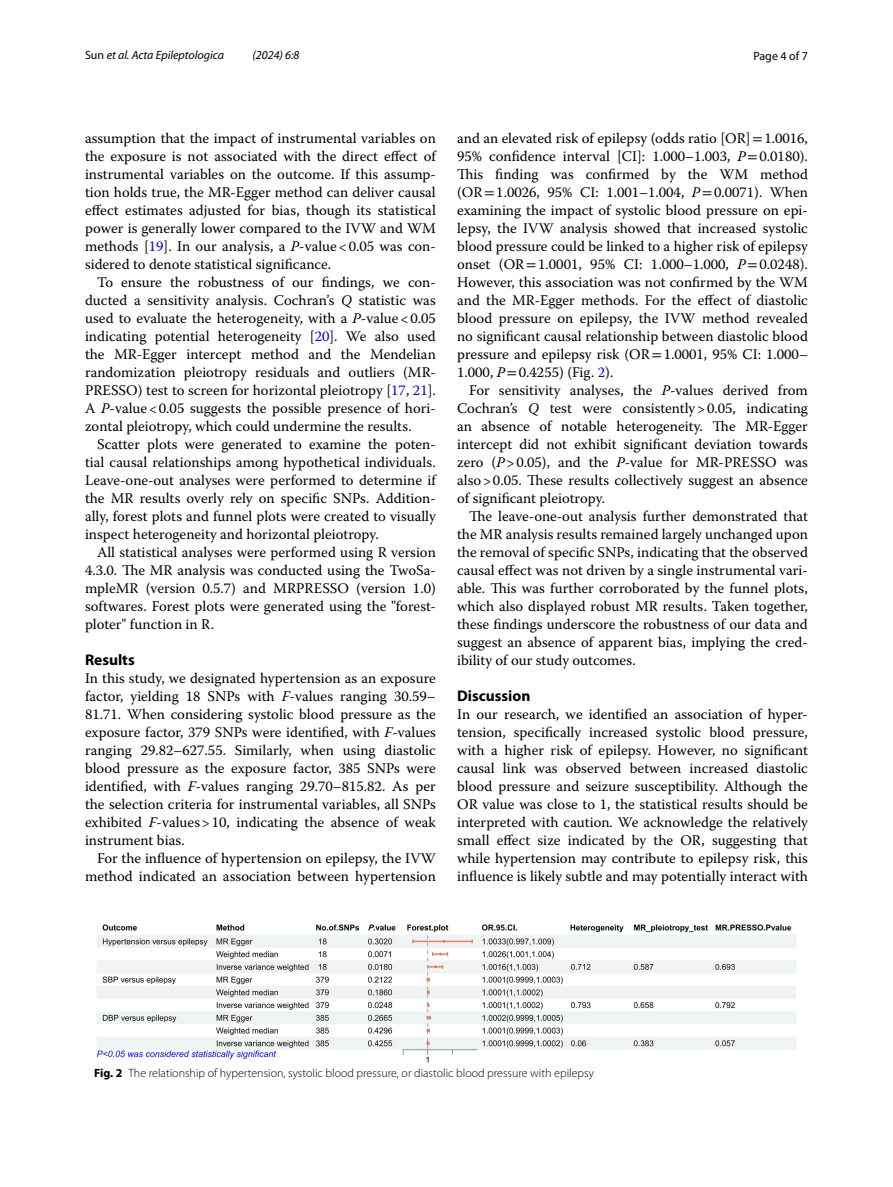
<style>
.page{position:relative;width:893px;height:1187px;background:#fff}
.page>*{position:absolute;margin:0;border:0;box-sizing:border-box;transform-origin:0 0}
.t1{font:700 15.45px "Myriad Pro";color:#000}
.t2{font:14.7px/18px "Warnock Pro";color:#000;text-align:justify}
.t3{font:300 12px "Myriad Pro";color:#000}
.t4{font:italic 12px "Myriad Pro";color:#000}
.t5{font:12px "Myriad Pro";color:#000}
.s1{font-style:normal}
.s2{color:#00f}
.s3{font-style:italic}
.s4{font-family:"STIX"}
.s5{font-weight:700}
</style>
<div class="page">
<img style="left:96px;top:924px;width:700px;height:138px">
<p class="t4" style="left:85px;top:48px;width:141px"><span class="s1">Sun</span> et al. Acta Epileptologica</p>
<p class="t4" style="left:253px;top:48px;width:48px">(2024) 6:8</p>
<p class="t5" style="left:753px;top:48px;width:56px">Page 4 of 7</p>
<p class="t2" style="left:85px;top:128px;width:352px">assumption that the impact of instrumental variables on the exposure is not associated with the direct effect of instrumental variables on the outcome. If this assump&shy;tion holds true, the MR-Egger method can deliver causal effect estimates adjusted for bias, though its statistical power is generally lower compared to the IVW and WM methods [<span class="s2">19</span>]. In our analysis, a <span class="s3">P</span>-value&lt;0.05 was con&shy;sidered to denote statistical significance.</p>
<p class="t2" style="left:85px;top:272px;width:352px;text-indent:12px">To ensure the robustness of our findings, we con&shy;ducted a sensitivity analysis. Cochran’s <span class="s3">Q</span> statistic was used to evaluate the heterogeneity, with a <span class="s3">P</span>-value&lt;0.05 indicating potential heterogeneity [<span class="s2">20</span>]. We also used the MR-Egger intercept method and the Mendelian randomization pleiotropy residuals and outliers (MR-PRESSO) test to screen for horizontal pleiotropy [<span class="s2">17</span>, <span class="s2">21</span>].<br>A <span class="s3">P</span>-value&lt;0.05 suggests the possible presence of hori&shy;zontal pleiotropy, which could undermine the results.</p>
<p class="t2" style="left:85px;top:434px;width:352px;text-indent:12px">Scatter plots were generated to examine the poten&shy;tial causal relationships among hypothetical individuals.<br>Leave-one-out analyses were performed to determine if the MR results overly rely on specific SNPs. Addition&shy;ally, forest plots and funnel plots were created to visually inspect heterogeneity and horizontal pleiotropy.</p>
<p class="t2" style="left:85px;top:542px;width:352px;text-indent:12px">All statistical analyses were performed using R version 4.3.0. The MR analysis was conducted using the TwoSa&shy;mpleMR (version 0.5.7) and MRPRESSO (version 1.0) softwares. Forest plots were generated using the "forest&shy;ploter" function in R.</p>
<p class="t1" style="left:85px;top:649px;width:51px">Results</p>
<p class="t2" style="left:85px;top:668px;width:352px">In this study, we designated hypertension as an exposure factor, yielding 18 SNPs with <span class="s3">F</span>-values ranging 30.59– 81.71. When considering systolic blood pressure as the exposure factor, 379 SNPs were identified, with <span class="s3">F</span>-values ranging 29.82–627.55. Similarly, when using diastolic blood pressure as the exposure factor, 385 SNPs were identified, with <span class="s3">F</span>-values ranging 29.70–815.82. As per the selection criteria for instrumental variables, all SNPs exhibited <span class="s3">F</span>-values&gt;10, indicating the absence of weak instrument bias.</p>
<p class="t2" style="left:85px;top:848px;width:352px;text-align:right">For the influence of hypertension on epilepsy, the IVW method indicated an association between hypertension</p>
<p class="t2" style="left:457px;top:128px;width:352px">and an elevated risk of epilepsy (odds ratio [OR]<span class="s4">=</span>1.0016, 95% confidence interval [CI]: 1.000–1.003, <span class="s3">P</span><span class="s4">=</span>0.0180).<br>This finding was confirmed by the WM method (OR<span class="s4">=</span>1.0026, 95% CI: 1.001–1.004, <span class="s3">P</span><span class="s4">=</span>0.0071). When examining the impact of systolic blood pressure on epi&shy;lepsy, the IVW analysis showed that increased systolic blood pressure could be linked to a higher risk of epilepsy onset (OR<span class="s4">=</span>1.0001, 95% CI: 1.000–1.000, <span class="s3">P</span><span class="s4">=</span>0.0248).<br>However, this association was not confirmed by the WM and the MR-Egger methods. For the effect of diastolic blood pressure on epilepsy, the IVW method revealed no significant causal relationship between diastolic blood pressure and epilepsy risk (OR<span class="s4">=</span>1.0001, 95% CI: 1.000– 1.000, <span class="s3">P</span><span class="s4">=</span>0.4255) (Fig. <span class="s2">2</span>).</p>
<p class="t2" style="left:457px;top:380px;width:352px;text-indent:12px">For sensitivity analyses, the <span class="s3">P</span>-values derived from Cochran’s <span class="s3">Q</span> test were consistently&gt;0.05, indicating an absence of notable heterogeneity. The MR-Egger intercept did not exhibit significant deviation towards zero (<span class="s3">P</span>&gt;0.05), and the <span class="s3">P</span>-value for MR-PRESSO was also&gt;0.05. These results collectively suggest an absence of significant pleiotropy.</p>
<p class="t2" style="left:457px;top:506px;width:352px;text-indent:12px">The leave-one-out analysis further demonstrated that the MR analysis results remained largely unchanged upon the removal of specific SNPs, indicating that the observed causal effect was not driven by a single instrumental vari&shy;able. This was further corroborated by the funnel plots, which also displayed robust MR results. Taken together, these findings underscore the robustness of our data and suggest an absence of apparent bias, implying the cred&shy;ibility of our study outcomes.</p>
<p class="t1" style="left:457px;top:685px;width:75px">Discussion</p>
<p class="t2" style="left:457px;top:705px;width:352px">In our research, we identified an association of hyper&shy;tension, specifically increased systolic blood pressure, with a higher risk of epilepsy. However, no significant causal link was observed between increased diastolic blood pressure and seizure susceptibility. Although the OR value was close to 1, the statistical results should be interpreted with caution. We acknowledge the relatively small effect size indicated by the OR, suggesting that while hypertension may contribute to epilepsy risk, this influence is likely subtle and may potentially interact with</p>
<p class="t3" style="left:94px;top:1066px;width:501px"><span class="s5">Fig. 2</span> The relationship of hypertension, systolic blood pressure, or diastolic blood pressure with epilepsy</p>
</div>
